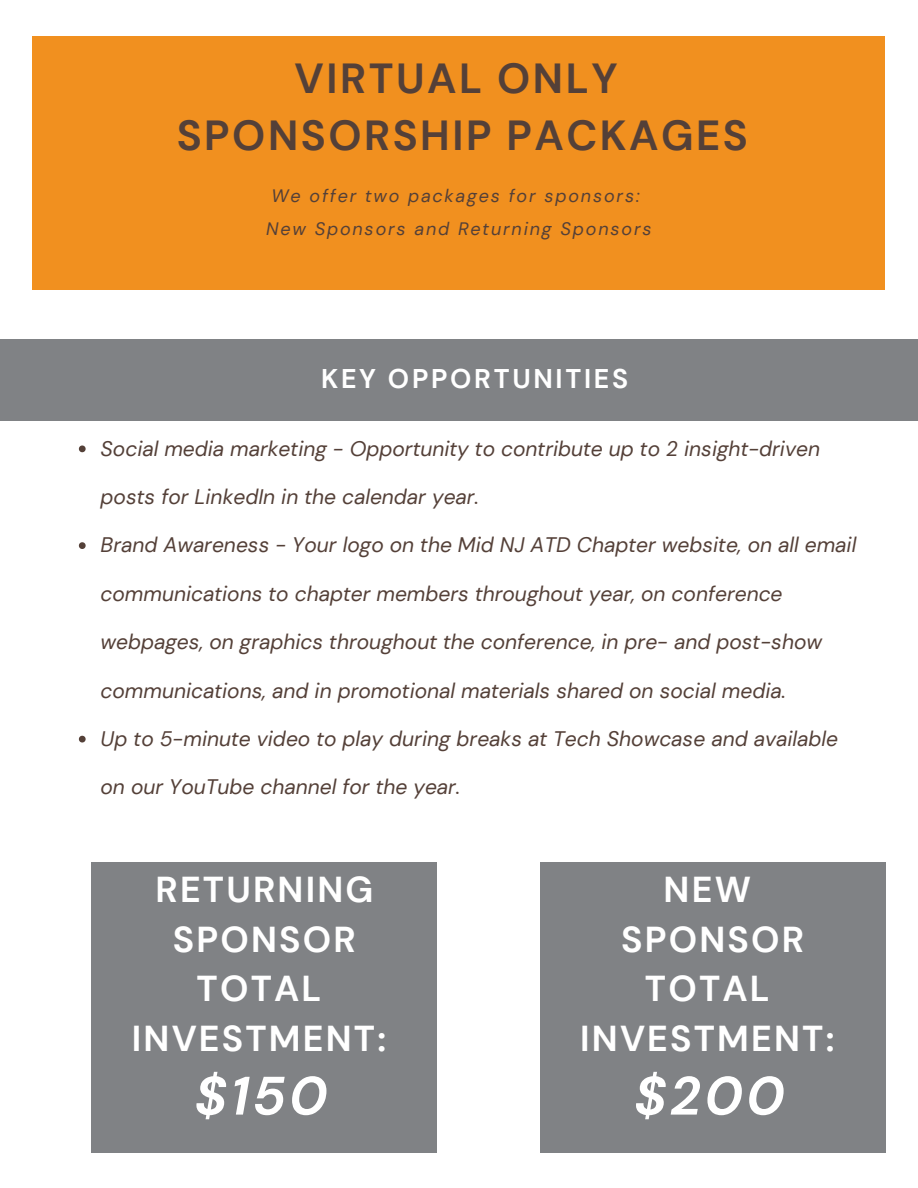
<style>
.page{position:relative;width:918px;height:1188px;background:#fff}
.page>*{position:absolute;margin:0;border:0;box-sizing:border-box;transform-origin:0 0}
.t1{font:italic 700 54px "DM Sans";letter-spacing:.06em;color:#fff}
.t2{font:700 42px "DM Sans";letter-spacing:.06em;color:#544038}
.t3{font:700 36px/49.7px "DM Sans";letter-spacing:.06em;color:#fff;text-align:center}
.t4{font:700 27px "DM Sans";letter-spacing:.1em;color:#fff}
.t5{font:italic 21px "DM Sans";color:#544038}
.t6{font:italic 18px "DM Sans";letter-spacing:.1em;color:#544038}
</style>
<div class="page">
<div style="left:33px;top:36px;width:852px;height:253px;background:#f1901f"></div>
<div style="left:540px;top:862px;width:345px;height:291px;background:#808285"></div>
<div style="left:0;top:339px;width:918px;height:82px;background:#808285"></div>
<svg style="left:79px;top:446px;width:7px;height:6px"></svg>
<svg style="left:79px;top:542px;width:7px;height:7px"></svg>
<svg style="left:79px;top:736px;width:7px;height:7px"></svg>
<div style="left:92px;top:862px;width:345px;height:291px;background:#808285"></div>
<p class="t2" style="left:295px;top:51px;width:324px">VIRTUAL ONLY</p>
<p class="t2" style="left:177px;top:109px;width:573px">SPONSORSHIP PACKAGES</p>
<p class="t6" style="left:271px;top:184px;width:370px">We offer two packages for sponsors:</p>
<p class="t6" style="left:266px;top:217px;width:387px">New Sponsors and Returning Sponsors</p>
<p class="t4" style="left:321px;top:361px;width:309px">KEY OPPORTUNITIES</p>
<p class="t5" style="left:101px;top:435px;width:721px">Social media marketing - Opportunity to contribute up to 2 insight-driven</p>
<p class="t5" style="left:101px;top:483px;width:380px">posts for LinkedIn in the calendar year.</p>
<p class="t5" style="left:101px;top:532px;width:757px">Brand Awareness - Your logo on the Mid NJ ATD Chapter website, on all email</p>
<p class="t5" style="left:101px;top:580px;width:684px">communications to chapter members throughout year, on conference</p>
<p class="t5" style="left:101px;top:628px;width:723px">webpages, on graphics throughout the conference, in pre- and post-show</p>
<p class="t5" style="left:101px;top:677px;width:687px">communications, and in promotional materials shared on social media.</p>
<p class="t5" style="left:101px;top:725px;width:739px">Up to 5-minute video to play during breaks at Tech Showcase and available</p>
<p class="t5" style="left:101px;top:773px;width:361px">on our YouTube channel for the year.</p>
<p class="t3" style="left:155px;top:865px;width:219px">RETURNING<br>SPONSOR<br>TOTAL</p>
<p class="t3" style="left:132px;top:1014px;width:256px">INVESTMENT:</p>
<p class="t1" style="left:195px;top:1061px;width:135px">$150</p>
<p class="t3" style="left:664px;top:865px;width:89px">NEW</p>
<p class="t3" style="left:621px;top:914px;width:184px">SPONSOR<br>TOTAL</p>
<p class="t3" style="left:580px;top:1014px;width:256px">INVESTMENT:</p>
<p class="t1" style="left:634px;top:1061px;width:152px">$200</p>
</div>
